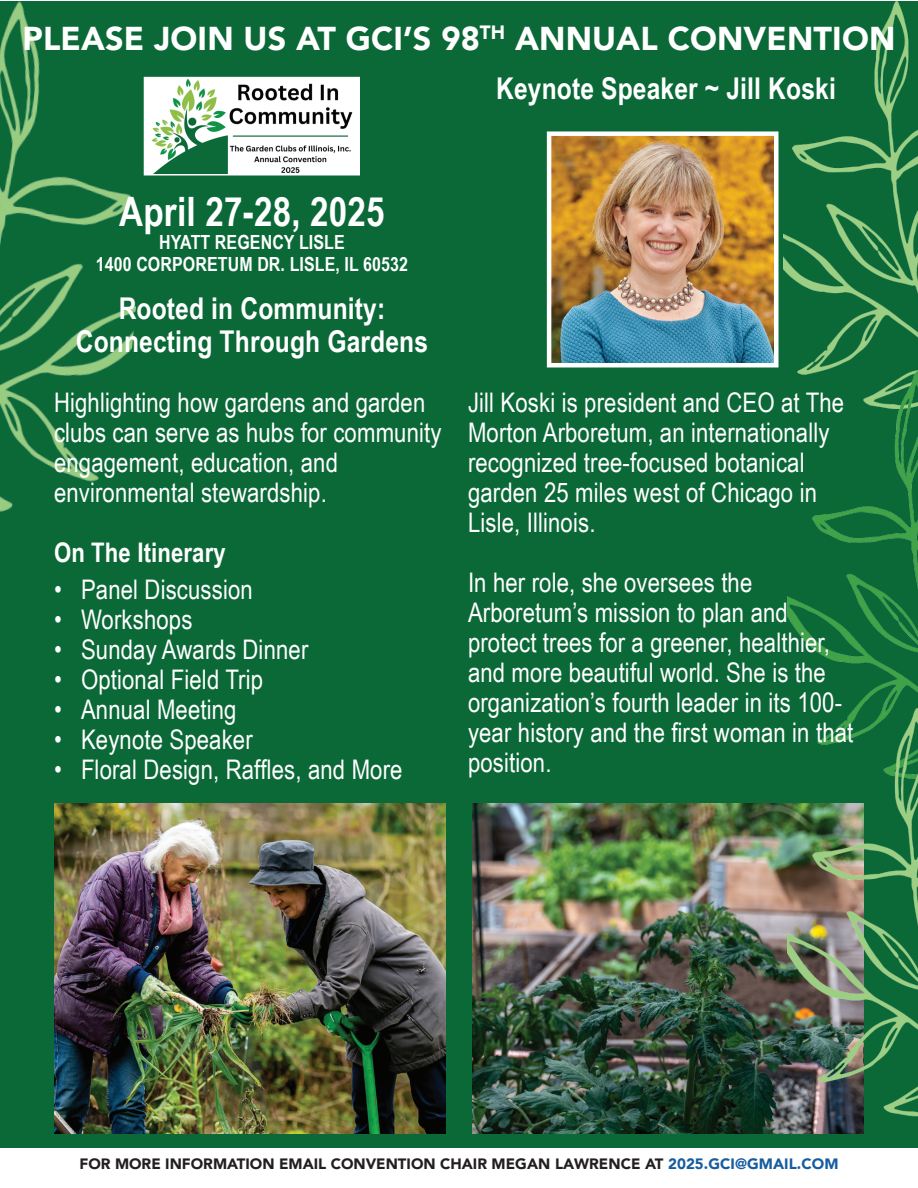
<style>
.page{position:relative;width:918px;height:1188px;background:#fff}
.page>*{position:absolute;margin:0;border:0;box-sizing:border-box;transform-origin:0 0}
.t1{font:700 40.5px "Arial Narrow";letter-spacing:.005em;color:#fff}
.t2{font:900 33px "Avenir";letter-spacing:.005em;color:#fff}
.t3{font:700 30px/33px "Arial Narrow";letter-spacing:.005em;color:#fff;text-align:center}
.t4{font:27px/30px "Arial Narrow";letter-spacing:.005em;color:#fff}
.t5{font:700 27px "Arial Narrow";letter-spacing:.005em;color:#fff}
.t6{font:700 19.5px/22.5px "Arial Narrow";letter-spacing:.005em;color:#fff;text-align:center}
.t7{font:900 15px "Avenir";color:#231f20}
.s1{color:#175d9e}
</style>
<div class="page">
<div style="left:0;top:1px;width:918px;height:1147px;background:#0b6938"></div>
<img style="left:783px;top:1px;width:135px;height:333px">
<img style="left:0;top:1px;width:166px;height:511px">
<img style="left:788px;top:334px;width:130px;height:337px">
<img style="left:54px;top:804px;width:392px;height:330px">
<img style="left:472px;top:804px;width:316px;height:330px">
<img style="left:788px;top:671px;width:130px;height:463px">
<img style="left:147px;top:80px;width:210px;height:93px">
<div style="left:144px;top:77px;width:216px;height:99px;border:2px solid #fff"></div>
<img style="left:552px;top:136px;width:221px;height:227px">
<div style="left:547px;top:131px;width:231px;height:237px;border:4px solid #fff"></div>
<p class="t2" style="left:23px;top:17px;width:874px">PLEASE JOIN US AT GCI’S 98<sup>TH</sup> ANNUAL CONVENTION</p>
<p class="t3" style="left:496px;top:71px;width:341px">Keynote Speaker ~ Jill Koski</p>
<h1 class="t1" style="left:119px;top:188px;width:267px">April 27-28, 2025</h1>
<p class="t6" style="left:96px;top:231px;width:314px">HYATT REGENCY LISLE<br>1400 CORPORETUM DR. LISLE, IL 60532</p>
<p class="t3" style="left:76px;top:292px;width:354px">Rooted in Community:<br>Connecting Through Gardens</p>
<p class="t4" style="left:54px;top:388px;width:389px">Highlighting how gardens and garden clubs can serve as hubs for community engagement, education, and environmental stewardship.</p>
<p class="t5" style="left:54px;top:537px;width:173px">On The Itinerary</p>
<p class="t4" style="left:54px;top:574px;width:200px">• Panel Discussion</p>
<p class="t4" style="left:54px;top:604px;width:140px">• Workshops</p>
<p class="t4" style="left:54px;top:634px;width:256px">• Sunday Awards Dinner</p>
<p class="t4" style="left:54px;top:664px;width:211px">• Optional Field Trip</p>
<p class="t4" style="left:54px;top:694px;width:184px">• Annual Meeting</p>
<p class="t4" style="left:54px;top:724px;width:200px">• Keynote Speaker</p>
<p class="t4" style="left:54px;top:754px;width:350px">• Floral Design, Raffles, and More</p>
<p class="t4" style="left:468px;top:387px;width:378px">Jill Koski is president and CEO at The<br>Morton Arboretum, an internationally recognized tree-focused botanical garden 25 miles west of Chicago in<br>Lisle, Illinois.</p>
<p class="t4" style="left:468px;top:567px;width:387px">In her role, she oversees the<br>Arboretum’s mission to plan and protect trees for a greener, healthier, and more beautiful world. She is the organization’s fourth leader in its 100- year history and the first woman in that position.</p>
<p class="t7" style="left:79px;top:1154px;width:761px">FOR MORE INFORMATION EMAIL CONVENTION CHAIR MEGAN LAWRENCE AT <span class="s1">2025.GCI@GMAIL.COM</span></p>
</div>
